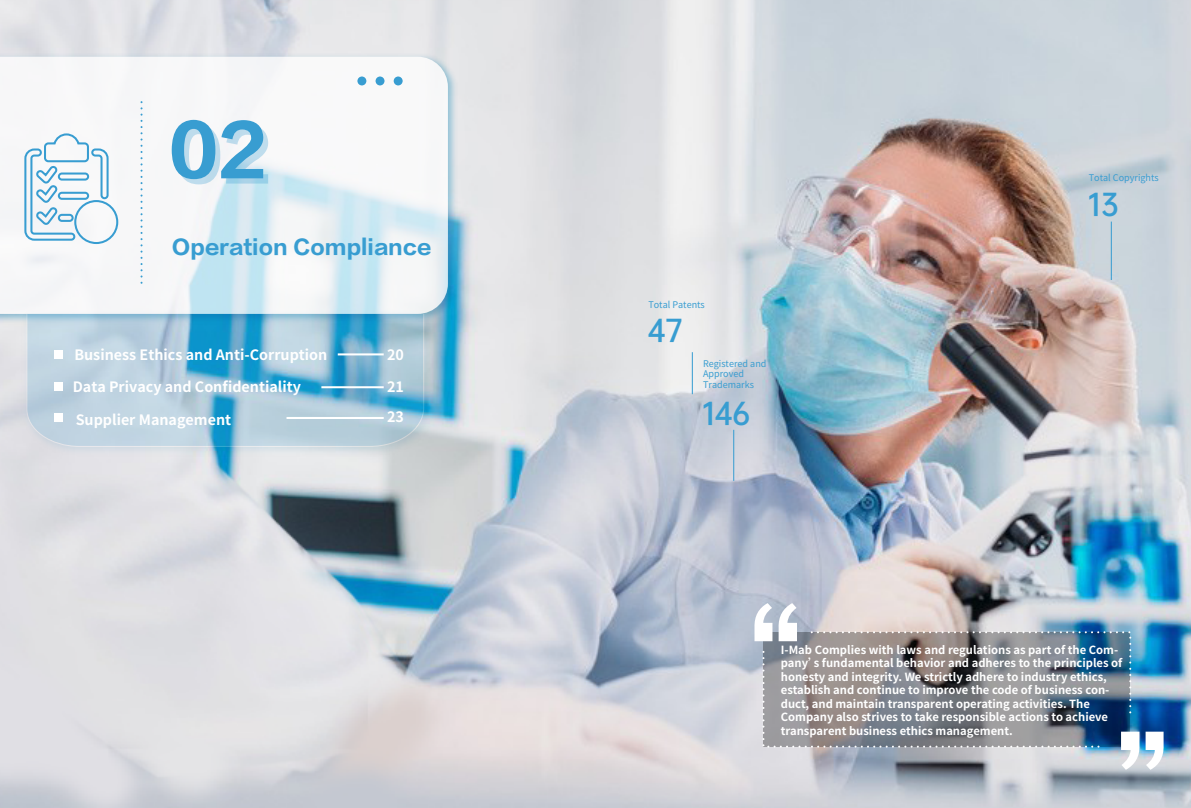
<style>
.page{position:relative;width:1191px;height:808px;background:#fff}
.page>*{position:absolute;margin:0;border:0;box-sizing:border-box;transform-origin:0 0}
.t1{font:70.3px "FZLTDHK GBK1 0";color:#389dd1}
.t2{font:28.6px "OPPO Sans B";letter-spacing:-.04em;color:#389dd1}
.t3{font:20.4px "FZLTDHK GBK1 0";color:#389dd1}
.t4{font:700 14.3px/30.1px "Source Han Sans SC";color:#fff}
.t5{font:700 11.2px/13.5px "Source Han Sans SC";color:#fff}
.t6{font:9.2px/10.9px "Source Han Sans SC";color:#389dd1}
</style>
<div class="page">
<img style="left:0;top:0;width:1191px;height:808px">
<img style="left:0;top:50px;width:461px;height:277px">
<svg style="left:0;top:57px;width:448px;height:257px"></svg>
<svg style="left:140px;top:102px;width:2px;height:185px"></svg>
<div style="left:357px;top:77px;width:9px;height:8px;background:#389dd1;border-radius:50%"></div>
<div style="left:375px;top:77px;width:9px;height:8px;background:#389dd1;border-radius:50%"></div>
<div style="left:394px;top:77px;width:8px;height:8px;background:#389dd1;border-radius:50%"></div>
<img style="left:20px;top:307px;width:417px;height:151px">
<svg style="left:26px;top:313px;width:399px;height:134px;background:#99c4d9"></svg>
<div style="left:54px;top:350px;width:9px;height:9px;background:#fff"></div>
<div style="left:54px;top:382px;width:9px;height:9px;background:#fff"></div>
<div style="left:54px;top:413px;width:9px;height:9px;background:#fff"></div>
<img style="left:754px;top:603px;width:409px;height:167px">
<hr style="left:692px;top:352px;width:1px;height:42px;background:#389dd1">
<hr style="left:733px;top:430px;width:1px;height:51px;background:#389dd1">
<hr style="left:1110px;top:222px;width:1px;height:58px;background:#389dd1">
<hr style="left:321px;top:386px;width:63px;height:2px;background:#fff">
<hr style="left:286px;top:417px;width:98px;height:2px;background:#fff">
<hr style="left:338px;top:353px;width:46px;height:2px;background:#fff">
<div style="left:74px;top:200px;width:44px;height:44px;border:2px solid #389dd1;border-radius:50%"></div>
<svg style="left:23px;top:132px;width:87px;height:110px"></svg>
<h1 class="t1" style="left:173px;top:117px;width:100px">02</h1>
<h3 class="t3" style="left:172px;top:236px;width:261px">Operation Compliance</h3>
<p class="t4" style="left:74px;top:340px;width:254px">Business Ethics and Anti-Corruption</p>
<p class="t4" style="left:73px;top:372px;width:230px">Data Privacy and Confidentiality</p>
<p class="t4" style="left:76px;top:405px;width:157px">Supplier Management</p>
<p class="t4" style="left:387px;top:340px;width:18px">20</p>
<p class="t4" style="left:387px;top:372px;width:18px">21<br>23</p>
<p class="t6" style="left:648px;top:299px;width:58px">Total Patents</p>
<h2 class="t2" style="left:647px;top:306px;width:37px">47</h2>
<p class="t6" style="left:703px;top:358px;width:65px">Registered and<br>Approved<br>Trademarks</p>
<h2 class="t2" style="left:702px;top:388px;width:50px">146</h2>
<p class="t6" style="left:1088px;top:173px;width:71px">Total Copyrights</p>
<h2 class="t2" style="left:1088px;top:180px;width:32px">13</h2>
<p class="t5" style="left:781px;top:643px;width:343px">I-Mab Complies with laws and regulations as part of the Com&shy;pany’s fundamental behavior and adheres to the principles of honesty and integrity. We strictly adhere to industry ethics, establish and continue to improve the code of business con&shy;duct, and maintain transparent operating activities. The Company also strives to take responsible actions to achieve transparent business ethics management.</p>
</div>
